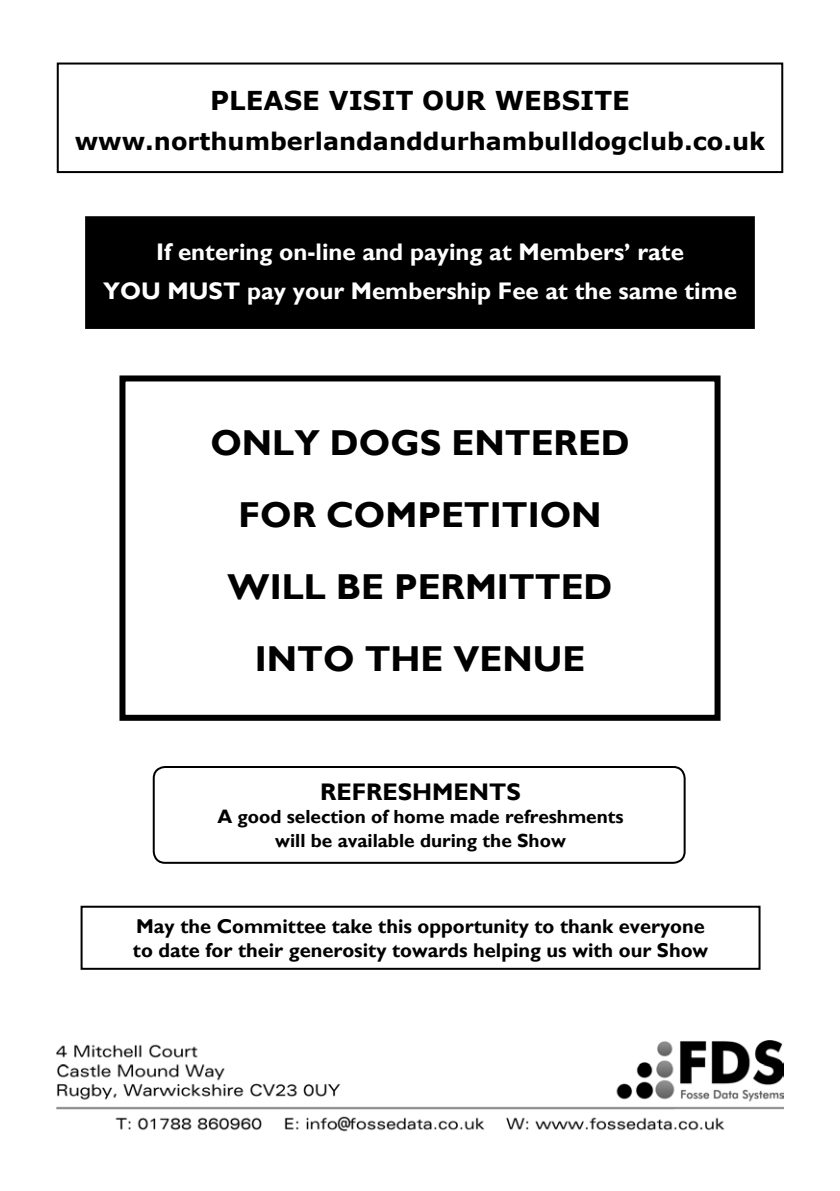
<style>
.page{position:relative;width:840px;height:1191px;background:#fff}
.page>*{position:absolute;margin:0;border:0;box-sizing:border-box;transform-origin:0 0}
.t1{font:700 36px/72px "Gill Sans";color:#000;text-align:center}
.t2{font:700 26px "Verdana";color:#000}
.t3{font:700 24px/39.2px "Gill Sans";color:#fff;text-align:center}
.t4{font:700 24px "Verdana";color:#000}
.t5{font:700 24px "Gill Sans";color:#000}
.t6{font:700 20px/24px "Gill Sans";color:#000}
.t7{font:700 19px/24px "Gill Sans";color:#000;text-align:center}
</style>
<div class="page">
<div style="left:86px;top:217px;width:667px;height:111px;background:#000"></div>
<div style="left:85px;top:216px;width:669px;height:113px;border:2px solid #000"></div>
<div style="left:57px;top:63px;width:725px;height:110px;border:2px solid #000"></div>
<div style="left:119px;top:375px;width:601px;height:346px;border:6px solid #000"></div>
<img style="left:56px;top:1040px;width:727px;height:92px">
<div style="left:153px;top:766px;width:532px;height:98px;border:2px solid #000;border-radius:11px"></div>
<div style="left:80px;top:905px;width:680px;height:64px;border:2px solid #000"></div>
<h2 class="t2" style="left:210px;top:84px;width:421px">PLEASE VISIT OUR WEBSITE</h2>
<p class="t4" style="left:75px;top:126px;width:691px">www.northumberlandanddurhambulldogclub.co.uk</p>
<p class="t3" style="left:103px;top:233px;width:635px">If entering on-line and paying at Members’ rate<br>YOU MUST pay your Membership Fee at the same time</p>
<h1 class="t1" style="left:210px;top:407px;width:421px">ONLY DOGS ENTERED<br>FOR COMPETITION<br>WILL BE PERMITTED<br>INTO THE VENUE</h1>
<p class="t5" style="left:320px;top:777px;width:202px">REFRESHMENTS</p>
<p class="t7" style="left:217px;top:804px;width:407px">A good selection of home made refreshments will be available during the Show</p>
<p class="t6" style="left:133px;top:914px;width:576px">May the Committee take this opportunity to thank everyone to date for their generosity towards helping us with our Show</p>
</div>
